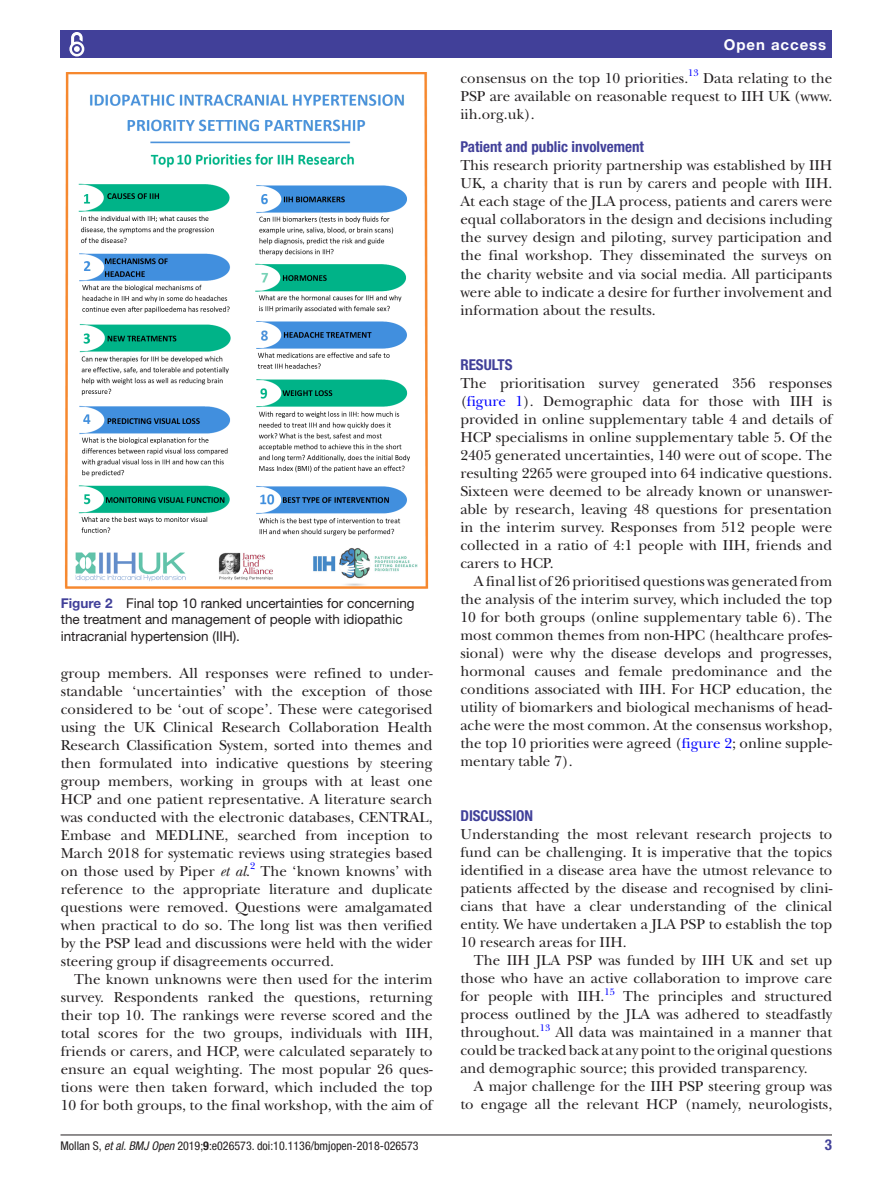
<style>
.page{position:relative;width:893px;height:1191px;background:#fff}
.page>*{position:absolute;margin:0;border:0;box-sizing:border-box;transform-origin:0 0}
.t1{font:15px/18px "New Baskerville";color:#231f20;text-align:justify}
.t2{font:700 condensed 15px "Helvetica Neue LT Std";color:#414099}
.t3{font:700 15px "Helvetica Neue LT Std";letter-spacing:.065em;color:#fff}
.t4{font:13.5px/16.2px "Helvetica Neue LT Std";color:#231f20}
.t5{font:condensed 12px "Helvetica Neue LT Std";color:#231f20}
.t6{font:9.9px "New Baskerville";color:#00f}
.s1{font-weight:700;color:#414099}
.s2{font-style:italic}
.s3{color:#00f}
.s4{font-weight:700}
</style>
<div class="page">
<hr style="left:61px;top:1134px;width:771px;height:1px;background:#231f20">
<div style="left:61px;top:31px;width:771px;height:27px;background:#414099"></div>
<svg style="left:69px;top:32px;width:16px;height:25px"></svg>
<img style="left:64px;top:73px;width:365px;height:516px">
<p class="t3" style="left:724px;top:35px;width:104px">Open access</p>
<p class="t4" style="left:61px;top:595px;width:355px"><span class="s1">Figure 2</span> Final top 10 ranked uncertainties for concerning the treatment and management of people with idiopathic intracranial hypertension (IIH).</p>
<p class="t1" style="left:61px;top:664px;width:373px">group members. All responses were refined to under&shy;standable ‘uncertainties’ with the exception of those considered to be ‘out of scope’. These were categorised using the UK Clinical Research Collaboration Health Research Classification System, sorted into themes and then formulated into indicative questions by steering group members, working in groups with at least one HCP and one patient representative. A literature search was conducted with the electronic databases, CENTRAL, Embase and MEDLINE, searched from inception to March 2018 for systematic reviews using strategies based on those used by Piper <span class="s2">et al</span>.<sup>2</sup> The ‘known knowns’ with reference to the appropriate literature and duplicate questions were removed. Questions were amalgamated when practical to do so. The long list was then verified by the PSP lead and discussions were held with the wider steering group if disagreements occurred.</p>
<p class="t1" style="left:61px;top:970px;width:373px;text-indent:14px">The known unknowns were then used for the interim survey. Respondents ranked the questions, returning their top 10. The rankings were reverse scored and the total scores for the two groups, individuals with IIH, friends or carers, and HCP, were calculated separately to ensure an equal weighting. The most popular 26 ques&shy;tions were then taken forward, which included the top 10 for both groups, to the final workshop, with the aim of</p>
<p class="t1" style="left:460px;top:69px;width:229px">consensus on the top 10 priorities.</p>
<p class="t6" style="left:688px;top:67px;width:12px">13</p>
<p class="t1" style="left:460px;top:69px;width:373px;text-indent:243px">Data relating to the PSP are available on reasonable request to IIH UK (www. iih.org.uk).</p>
<p class="t2" style="left:460px;top:138px;width:185px">Patient and public involvement</p>
<p class="t1" style="left:460px;top:157px;width:373px">This research priority partnership was established by IIH UK, a charity that is run by carers and people with IIH.<br>At each stage of the JLA process, patients and carers were equal collaborators in the design and decisions including the survey design and piloting, survey participation and the final workshop. They disseminated the surveys on the charity website and via social media. All participants were able to indicate a desire for further involvement and information about the results.</p>
<p class="t2" style="left:460px;top:355px;width:54px">Results</p>
<p class="t1" style="left:460px;top:374px;width:373px">The prioritisation survey generated 356 responses (<span class="s3">figure 1</span>). Demographic data for those with IIH is provided in online supplementary table 4 and details of HCP specialisms in online supplementary table 5. Of the 2405 generated uncertainties, 140 were out of scope. The resulting 2265 were grouped into 64 indicative questions.<br>Sixteen were deemed to be already known or unanswer&shy;able by research, leaving 48 questions for presentation in the interim survey. Responses from 512 people were collected in a ratio of 4:1 people with IIH, friends and carers to HCP.</p>
<p class="t1" style="left:460px;top:572px;width:373px;text-indent:14px">A final list of 26 prioritised questions was generated from the analysis of the interim survey, which included the top 10 for both groups (online supplementary table 6). The most common themes from non-HPC (healthcare profes&shy;sional) were why the disease develops and progresses, hormonal causes and female predominance and the conditions associated with IIH. For HCP education, the utility of biomarkers and biological mechanisms of head&shy;ache were the most common. At the consensus workshop, the top 10 priorities were agreed (<span class="s3">figure 2</span>; online supple&shy;mentary table 7).</p>
<p class="t2" style="left:460px;top:807px;width:74px">Discussion</p>
<p class="t1" style="left:460px;top:825px;width:373px">Understanding the most relevant research projects to fund can be challenging. It is imperative that the topics identified in a disease area have the utmost relevance to patients affected by the disease and recognised by clini&shy;cians that have a clear understanding of the clinical entity. We have undertaken a JLA PSP to establish the top 10 research areas for IIH.</p>
<p class="t1" style="left:460px;top:951px;width:373px;text-indent:14px">The IIH JLA PSP was funded by IIH UK and set up those who have an active collaboration to improve care for people with IIH.</p>
<p class="t6" style="left:604px;top:985px;width:12px">15</p>
<p class="t1" style="left:460px;top:987px;width:373px;text-indent:163px">The principles and structured process outlined by the JLA was adhered to steadfastly throughout.</p>
<p class="t6" style="left:540px;top:1021px;width:12px">13</p>
<p class="t1" style="left:460px;top:1023px;width:373px;text-indent:95px">All data was maintained in a manner that could be tracked back at any point to the original questions and demographic source; this provided transparency.</p>
<p class="t1" style="left:460px;top:1077px;width:373px;text-align:right">A major challenge for the IIH PSP steering group was to engage all the relevant HCP (namely, neurologists,</p>
<p class="t5" style="left:61px;top:1138px;width:360px">Mollan S, <span class="s2">et al</span>. <span class="s2">BMJ Open</span> 2019;<span class="s4">9</span>:e026573. doi:10.1136/bmjopen-2018-026573</p>
<p class="t2" style="left:825px;top:1135px;width:9px">3</p>
</div>
